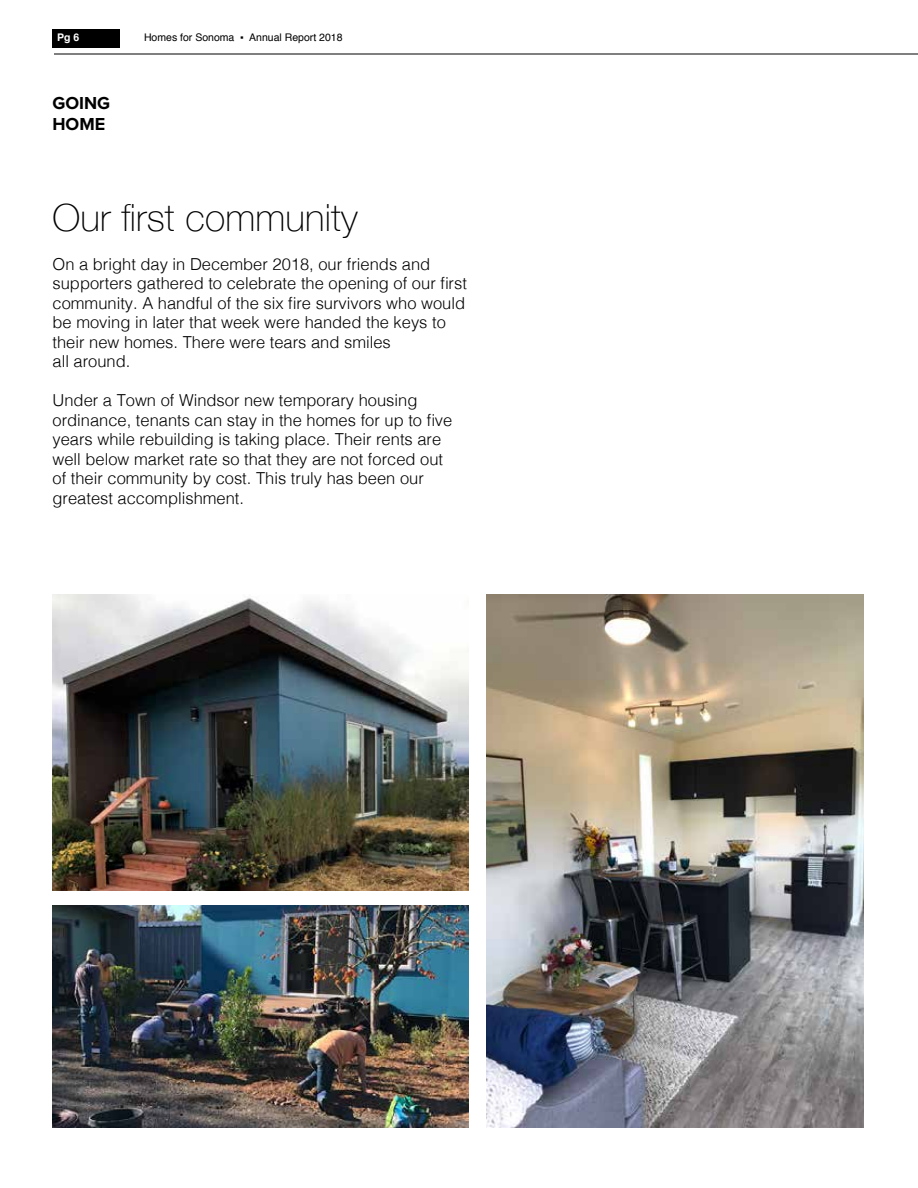
<style>
.page{position:relative;width:918px;height:1188px;background:#fff}
.page>*{position:absolute;margin:0;border:0;box-sizing:border-box;transform-origin:0 0}
.t1{font:100 37.5px "Helvetica Neue";letter-spacing:.005em;color:#000}
.t2{font:700 18px/21px "Proxima Nova";color:#000}
.t3{font:300 16.5px/19.5px "Helvetica";color:#000}
.t4{font:10.5px "Helvetica";color:#000}
.t5{font:700 10.5px "Helvetica";color:#fff}
.s1{font-family:"Franklin Gothic"}
</style>
<div class="page">
<hr style="left:54px;top:54px;width:864px;height:1px;background:#000">
<div style="left:52px;top:29px;width:68px;height:19px;background:#000"></div>
<img style="left:52px;top:905px;width:417px;height:223px">
<img style="left:52px;top:594px;width:417px;height:297px">
<img style="left:486px;top:594px;width:378px;height:534px">
<p class="t5" style="left:57px;top:29px;width:24px">Pg 6</p>
<p class="t4" style="left:144px;top:29px;width:200px">Homes for Sonoma <span class="s1">▪</span> Annual Report 2018</p>
<p class="t2" style="left:52px;top:93px;width:59px">GOING<br>HOME</p>
<h1 class="t1" style="left:52px;top:189px;width:307px">Our first community</h1>
<p class="t3" style="left:52px;top:253px;width:416px">On a bright day in December 2018, our friends and supporters gathered to celebrate the opening of our first community. A handful of the six fire survivors who would be moving in later that week were handed the keys to their new homes. There were tears and smiles<br>all around.</p>
<p class="t3" style="left:52px;top:389px;width:401px">Under a Town of Windsor new temporary housing ordinance, tenants can stay in the homes for up to five years while rebuilding is taking place. Their rents are well below market rate so that they are not forced out of their community by cost. This truly has been our greatest accomplishment.</p>
</div>
